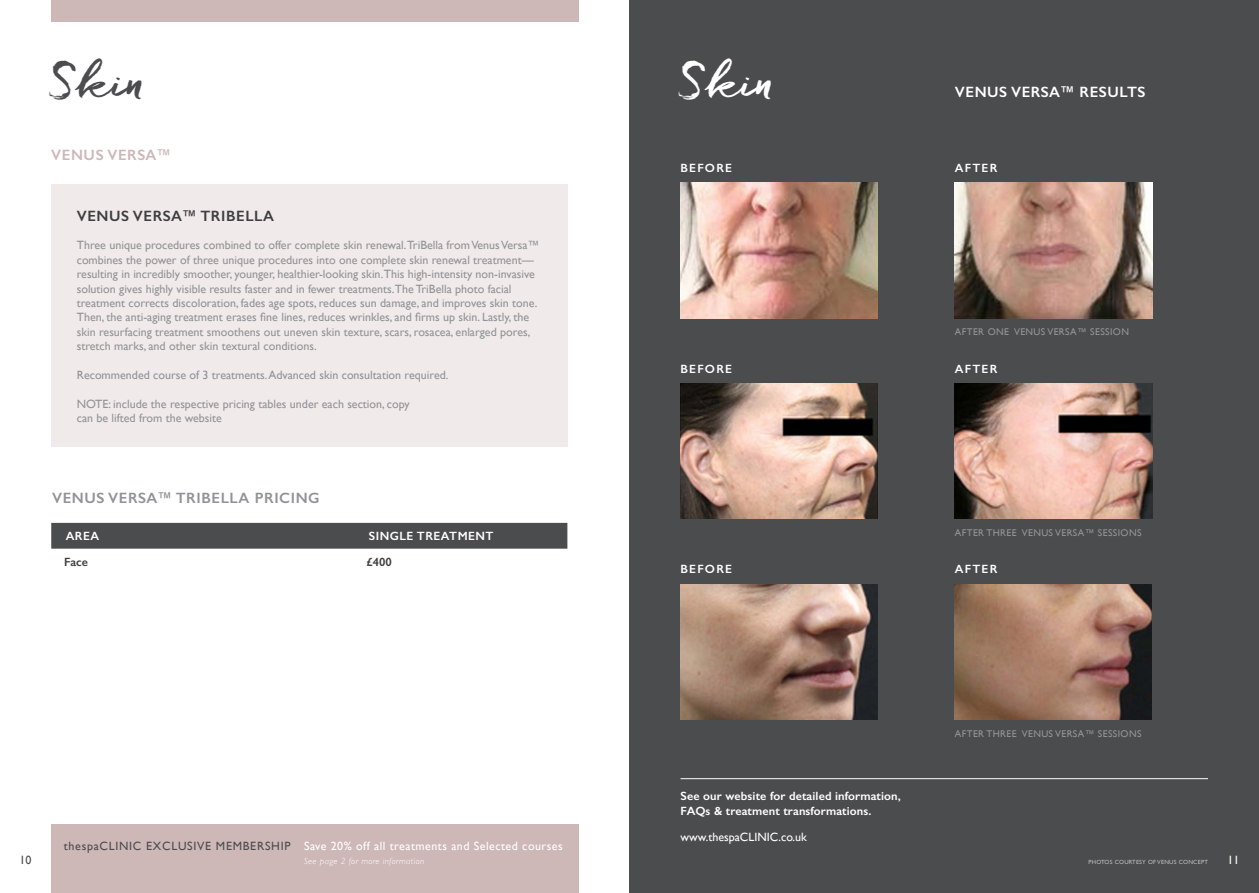
<style>
.page{position:relative;width:1259px;height:893px;background:#fff}
.page>*{position:absolute;margin:0;border:0;box-sizing:border-box;transform-origin:0 0}
.t1{font:48px "Freeland";color:#4b4c4d}
.t2{font:48px "Freeland";color:#fff}
.t3{font:600 15px "Gill Sans";letter-spacing:.04em;color:#919396}
.t4{font:600 15px "Gill Sans";letter-spacing:.04em;color:#3e3e3f}
.t5{font:600 15px "Gill Sans";letter-spacing:.04em;color:#fff}
.t6{font:600 15px "Gill Sans";letter-spacing:.04em;color:#ceb7b7}
.t7{font:12px/14.4px "Gill Sans";color:#919396}
.t8{font:600 12px/14.4px "Gill Sans";letter-spacing:.01em;color:#fff}
.t9{font:12px "Gill Sans";letter-spacing:.04em;color:#fff}
.t10{font:12px "Gill Sans";letter-spacing:.06em;color:#4b4c4d}
.t11{font:12px "Gill Sans";color:#fff}
.t12{font:600 12px "Gill Sans";letter-spacing:.04em;color:#fff}
.t13{font:600 12px "Gill Sans";color:#3e3e3f}
.t14{font:9.75px "Gill Sans";letter-spacing:.04em;color:#939598}
.t15{font:italic 300 9px "Gill Sans";letter-spacing:.04em;color:#fff}
.t16{font:6px "Gill Sans";letter-spacing:.04em;color:#bcbdc0}
</style>
<div class="page">
<div style="left:51px;top:0;width:527px;height:21px;background:#ceb7b7"></div>
<div style="left:51px;top:184px;width:516px;height:262px;background:#f1eaea"></div>
<div style="left:51px;top:523px;width:516px;height:26px;background:#4b4c4d"></div>
<div style="left:629px;top:0;width:630px;height:893px;background:#4b4c4d"></div>
<img style="left:680px;top:183px;width:198px;height:135px">
<img style="left:955px;top:183px;width:197px;height:135px">
<img style="left:680px;top:383px;width:198px;height:136px">
<img style="left:955px;top:383px;width:197px;height:136px">
<img style="left:680px;top:584px;width:198px;height:136px">
<img style="left:954px;top:584px;width:198px;height:136px">
<hr style="left:680px;top:778px;width:528px;height:1px;background:#fff">
<div style="left:51px;top:825px;width:527px;height:68px;background:#ceb7b7"></div>
<p class="t1" style="left:51px;top:51px;width:96px">Skin</p>
<p class="t6" style="left:51px;top:146px;width:121px">VENUS VERSA™</p>
<p class="t4" style="left:77px;top:206px;width:199px">VENUS VERSA™ TRIBELLA</p>
<p class="t7" style="left:77px;top:238px;width:464px">Three unique procedures combined to offer complete skin renewal.TriBella from Venus Versa™ combines the power of three unique procedures into one complete skin renewal treatment— resulting in incredibly smoother, younger, healthier-looking skin.This high-intensity non-invasive solution gives highly visible results faster and in fewer treatments.The TriBella photo facial treatment corrects discoloration, fades age spots, reduces sun damage, and improves skin tone.<br>Then, the anti-aging treatment erases fine lines, reduces wrinkles, and firms up skin. Lastly, the skin resurfacing treatment smoothens out uneven skin texture, scars, rosacea, enlarged pores, stretch marks, and other skin textural conditions.</p>
<p class="t7" style="left:77px;top:368px;width:373px">Recommended course of 3 treatments. Advanced skin consultation required.</p>
<p class="t7" style="left:77px;top:396px;width:334px">NOTE: include the respective pricing tables under each section, copy</p>
<p class="t7" style="left:77px;top:411px;width:147px">can be lifted from the website</p>
<p class="t3" style="left:52px;top:489px;width:269px">VENUS VERSA™ TRIBELLA PRICING</p>
<p class="t8" style="left:66px;top:529px;width:35px">AREA</p>
<p class="t12" style="left:369px;top:529px;width:126px">SINGLE TREATMENT</p>
<p class="t13" style="left:64px;top:555px;width:25px">Face</p>
<p class="t13" style="left:366px;top:555px;width:27px">£400</p>
<p class="t10" style="left:19px;top:853px;width:14px">10</p>
<p class="t10" style="left:64px;top:839px;width:228px">thespaCLINIC EXCLUSIVE MEMBERSHIP</p>
<p class="t9" style="left:304px;top:839px;width:260px">Save 20% off all treatments and Selected courses</p>
<p class="t15" style="left:304px;top:856px;width:122px">See page 2 for more information</p>
<p class="t2" style="left:680px;top:51px;width:96px">Skin</p>
<p class="t5" style="left:955px;top:83px;width:192px">VENUS VERSA™ RESULTS</p>
<p class="t8" style="left:680px;top:161px;width:53px">BEFORE</p>
<p class="t8" style="left:955px;top:161px;width:44px">AFTER</p>
<p class="t14" style="left:955px;top:326px;width:176px">AFTER ONE VENUS VERSA™ SESSION</p>
<p class="t8" style="left:680px;top:361px;width:53px">BEFORE</p>
<p class="t8" style="left:955px;top:361px;width:44px">AFTER</p>
<p class="t14" style="left:955px;top:527px;width:188px">AFTER THREE VENUS VERSA™ SESSIONS</p>
<p class="t8" style="left:680px;top:562px;width:53px">BEFORE</p>
<p class="t8" style="left:955px;top:562px;width:44px">AFTER</p>
<p class="t8" style="left:680px;top:789px;width:222px">See our website for detailed information,<br>FAQs &amp; treatment transformations.</p>
<p class="t11" style="left:680px;top:830px;width:128px">www.thespaCLINIC.co.uk</p>
<p class="t14" style="left:955px;top:728px;width:188px">AFTER THREE VENUS VERSA™ SESSIONS</p>
<p class="t16" style="left:1088px;top:859px;width:121px">PHOTOS COURTESY OF VENUS CONCEPT</p>
<p class="t9" style="left:1227px;top:853px;width:14px">11</p>
</div>
